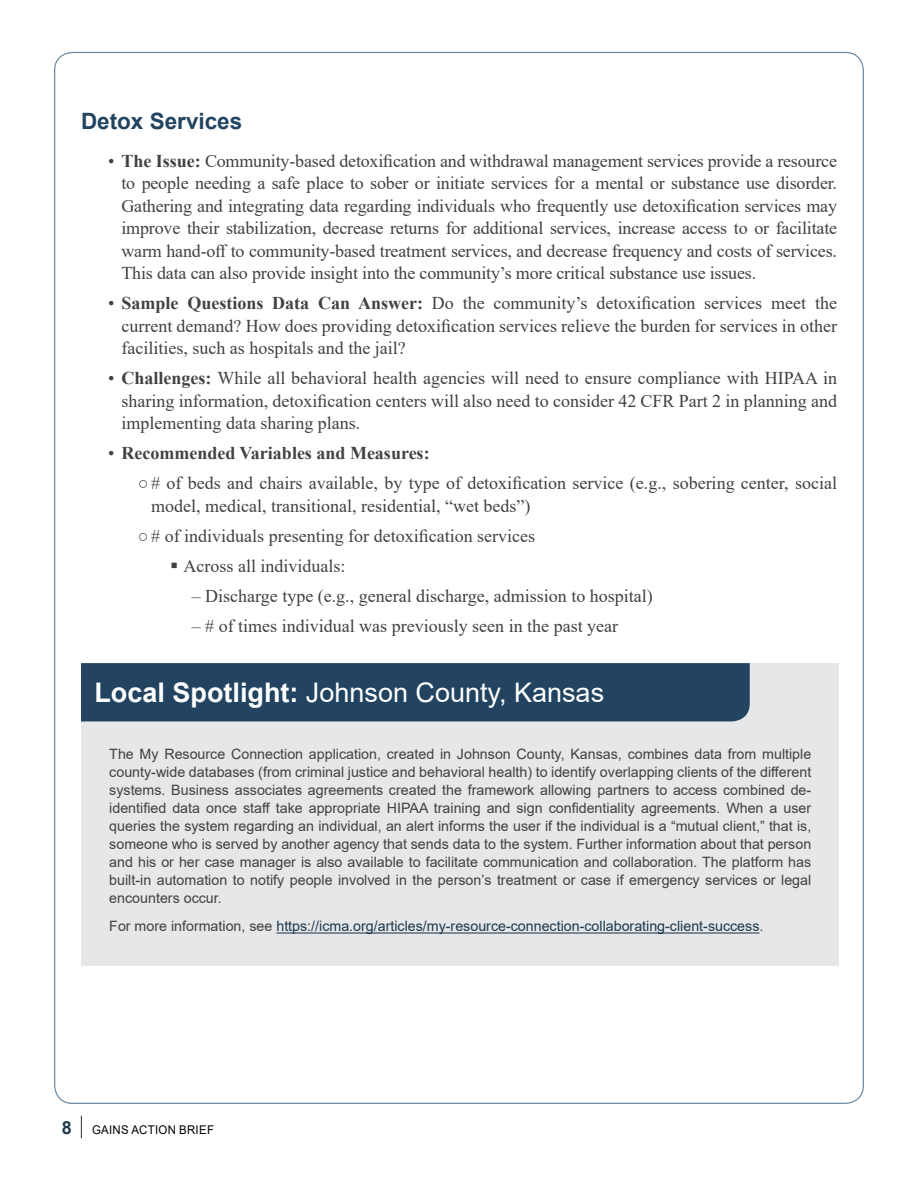
<style>
.page{position:relative;width:918px;height:1188px;background:#fff}
.page>*{position:absolute;margin:0;border:0;box-sizing:border-box;transform-origin:0 0}
.t1{font:27px "Arial";color:#fff}
.t2{font:700 22.5px "Arial";color:#224460}
.t3{font:18px/22.5px "Times New Roman";color:#414042;text-align:justify}
.t4{font:700 18px "Times New Roman";color:#414042}
.t5{font:14.25px/18px "Arial";color:#414042;text-align:justify}
.t6{font:14.25px "Arial";color:#1c384c}
.t7{font:12px "Arial";letter-spacing:.025em;color:#000;scale:.95 1}
.s1{font-weight:700}
.s2{font-weight:400}
.s3{font-family:"Arial"}
.s4{color:#414042}
.s5{font-weight:700;font-size:18px;color:#1c384c}
</style>
<div class="page">
<svg style="left:81px;top:1116px;width:1px;height:22px"></svg>
<div style="left:81px;top:663px;width:757px;height:303px;background:#e6e7e8"></div>
<hr style="left:276px;top:932px;width:484px;height:2px;background:#1c384c">
<div style="left:81px;top:663px;width:669px;height:58px;background:#224460"></div>
<h3 class="t2" style="left:81px;top:105px;width:163px">Detox Services</h3>
<p class="t3" style="left:122px;top:149px;width:717px;text-indent:-14px">• <span class="s1">The Issue:</span> Community-based detoxification and withdrawal management services provide a resource to people needing a safe place to sober or initiate services for a mental or substance use disorder.<br>Gathering and integrating data regarding individuals who frequently use detoxification services may improve their stabilization, decrease returns for additional services, increase access to or facilitate warm hand-off to community-based treatment services, and decrease frequency and costs of services.<br>This data can also provide insight into the community’s more critical substance use issues.</p>
<p class="t3" style="left:122px;top:291px;width:717px;text-indent:-14px">• <span class="s1">Sample Questions Data Can Answer:</span> Do the community’s detoxification services meet the current demand? How does providing detoxification services relieve the burden for services in other facilities, such as hospitals and the jail?</p>
<p class="t3" style="left:122px;top:366px;width:717px;text-indent:-14px">• <span class="s1">Challenges:</span> While all behavioral health agencies will need to ensure compliance with HIPAA in sharing information, detoxification centers will also need to consider 42 CFR Part 2 in planning and implementing data sharing plans.</p>
<p class="t4" style="left:108px;top:440px;width:323px"><span class="s2">•</span> Recommended Variables and Measures:</p>
<p class="t3" style="left:151px;top:471px;width:687px;text-indent:-14px"><span class="s3">○</span># of beds and chairs available, by type of detoxification service (e.g., sobering center, social model, medical, transitional, residential, “wet beds”)</p>
<p class="t3" style="left:138px;top:524px;width:399px"><span class="s3">○</span># of individuals presenting for detoxification services</p>
<p class="t3" style="left:184px;top:554px;width:163px">Across all individuals:</p>
<p class="t3" style="left:192px;top:584px;width:463px">– Discharge type (e.g., general discharge, admission to hospital)</p>
<p class="t3" style="left:192px;top:614px;width:428px">– # of times individual was previously seen in the past year</p>
<h3 class="t1" style="left:94px;top:674px;width:511px"><span class="s1">Local Spotlight:</span> Johnson County, Kansas</h3>
<p class="t5" style="left:109px;top:745px;width:703px">The My Resource Connection application, created in Johnson County, Kansas, combines data from multiple county-wide databases (from criminal justice and behavioral health) to identify overlapping clients of the different systems. Business associates agreements created the framework allowing partners to access combined de&shy;identified data once staff take appropriate HIPAA training and sign confidentiality agreements. When a user queries the system regarding an individual, an alert informs the user if the individual is a “mutual client,” that is, someone who is served by another agency that sends data to the system. Further information about that person and his or her case manager is also available to facilitate communication and collaboration. The platform has built-in automation to notify people involved in the person’s treatment or case if emergency services or legal encounters occur.</p>
<p class="t6" style="left:109px;top:917px;width:656px"><span class="s4">For more information, see</span> https://icma.org/articles/my-resource-connection-collaborating-client-success<span class="s4">.</span></p>
<p class="t7" style="left:62px;top:1122px;width:162px"><span class="s5">8</span> GAINS ACTION BRIEF</p>
</div>
